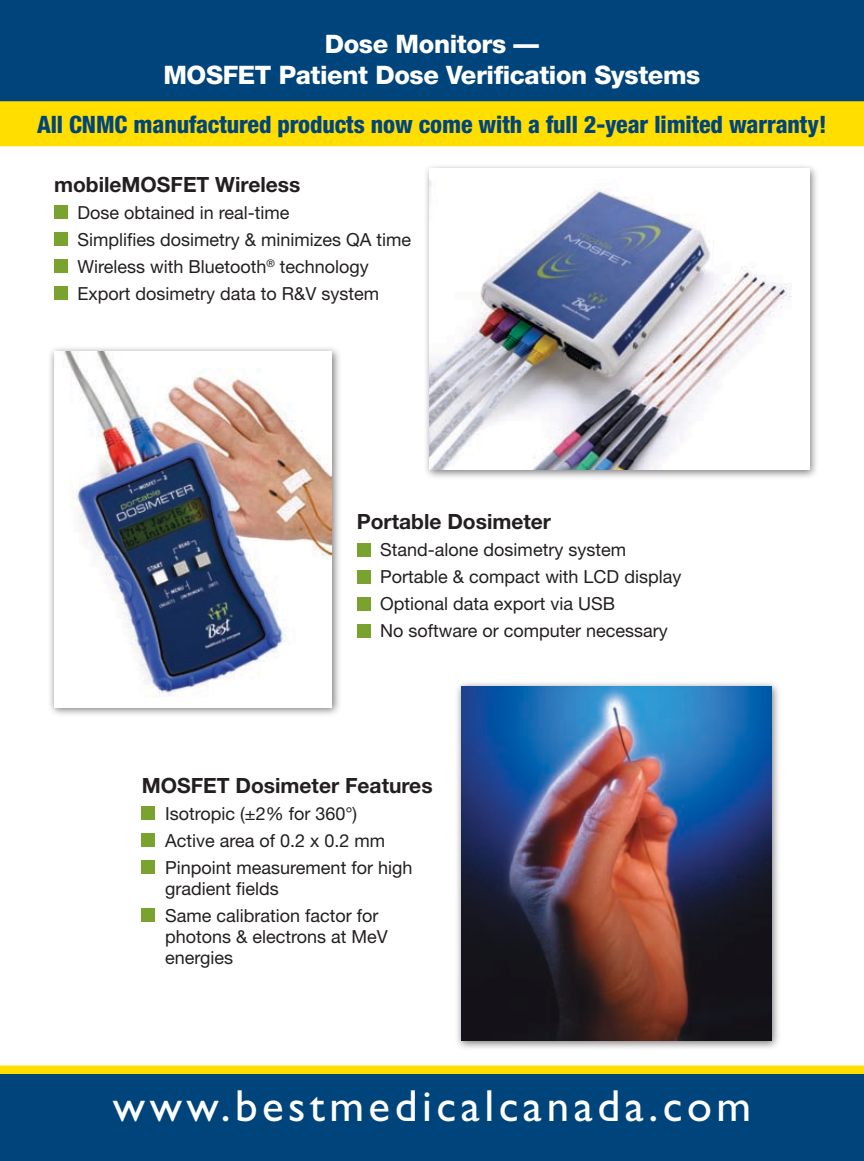
<style>
.page{position:relative;width:864px;height:1161px;background:#fff}
.page>*{position:absolute;margin:0;border:0;box-sizing:border-box;transform-origin:0 0}
.t1{font:45px "Gill Sans";letter-spacing:.1em;color:#fff}
.t2{font:800 25.5px/30.6px "Helvetica Neue";letter-spacing:-.015em;color:#fff;text-align:center}
.t3{font:800 condensed 24px "Helvetica Neue";letter-spacing:-.005em;color:#00447c}
.t4{font:700 21px "Helvetica Neue";color:#231f20}
.t5{font:18px/27px "Helvetica Neue";color:#231f20}
</style>
<div class="page">
<div style="left:0;top:0;width:864px;height:103px;background:#00447c"></div>
<div style="left:0;top:1066px;width:864px;height:8px;background:#ffde00"></div>
<div style="left:0;top:1074px;width:864px;height:87px;background:#00447c"></div>
<div style="left:357px;top:543px;width:13px;height:13px;background:#79a22e"></div>
<div style="left:357px;top:570px;width:13px;height:13px;background:#79a22e"></div>
<div style="left:357px;top:597px;width:13px;height:13px;background:#79a22e"></div>
<div style="left:357px;top:624px;width:13px;height:13px;background:#79a22e"></div>
<div style="left:0;top:101px;width:864px;height:45px;background:#ffde00"></div>
<div style="left:454px;top:680px;width:328px;height:371px;background:#231f20;opacity:.6"></div>
<img style="left:461px;top:686px;width:311px;height:354px">
<div style="left:423px;top:163px;width:397px;height:317px;background:#231f20;opacity:.6"></div>
<img style="left:430px;top:169px;width:380px;height:300px">
<div style="left:47px;top:345px;width:294px;height:373px;background:#231f20;opacity:.6"></div>
<img style="left:54px;top:351px;width:278px;height:356px">
<div style="left:54px;top:205px;width:14px;height:14px;background:#79a22e"></div>
<div style="left:54px;top:232px;width:14px;height:14px;background:#79a22e"></div>
<div style="left:54px;top:259px;width:14px;height:14px;background:#79a22e"></div>
<div style="left:54px;top:286px;width:14px;height:14px;background:#79a22e"></div>
<div style="left:142px;top:806px;width:13px;height:14px;background:#79a22e"></div>
<div style="left:142px;top:833px;width:13px;height:14px;background:#79a22e"></div>
<div style="left:142px;top:860px;width:13px;height:14px;background:#79a22e"></div>
<div style="left:142px;top:908px;width:13px;height:14px;background:#79a22e"></div>
<h2 class="t2" style="left:163px;top:29px;width:539px">Dose Monitors —<br>MOSFET Patient Dose Verification Systems</h2>
<h3 class="t3" style="left:37px;top:110px;width:791px">All CNMC manufactured products now come with a full 2-year limited warranty!</h3>
<p class="t4" style="left:54px;top:171px;width:248px">mobileMOSFET Wireless</p>
<p class="t5" style="left:78px;top:199px;width:335px">Dose obtained in real-time<br>Simplifies dosimetry &amp; minimizes QA time Wireless with Bluetooth<sup>®</sup> technology Export dosimetry data to R&amp;V system</p>
<p class="t4" style="left:357px;top:509px;width:196px">Portable Dosimeter</p>
<p class="t5" style="left:380px;top:536px;width:303px">Stand-alone dosimetry system<br>Portable &amp; compact with LCD display<br>Optional data export via USB<br>No software or computer necessary</p>
<p class="t4" style="left:142px;top:772px;width:292px">MOSFET Dosimeter Features</p>
<p class="t5" style="left:165px;top:799px;width:249px">Isotropic (±2% for 360°)<br>Active area of 0.2 x 0.2 mm<br>Pinpoint measurement for high</p>
<p class="t5" style="left:165px;top:874px;width:215px">gradient fields<br>Same calibration factor for</p>
<p class="t5" style="left:165px;top:925px;width:224px;line-height:21px">photons &amp; electrons at MeV energies</p>
<h1 class="t1" style="left:113px;top:1080px;width:640px">www.bestmedicalcanada.com</h1>
</div>
